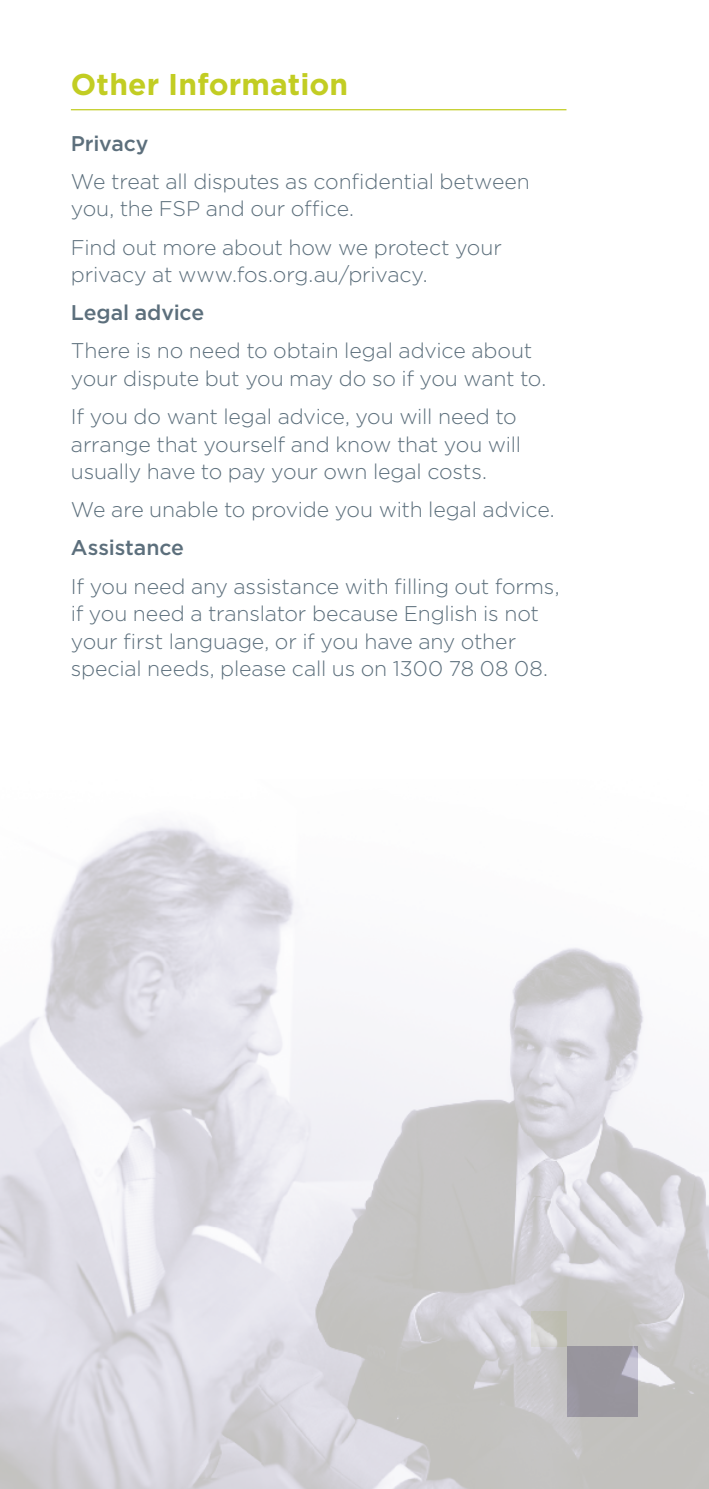
<style>
.page{position:relative;width:709px;height:1489px;background:#fff}
.page>*{position:absolute;margin:0;border:0;box-sizing:border-box;transform-origin:0 0}
.t1{font:700 30px "Gotham";letter-spacing:.005em;color:#c2cd23}
.t2{font:300 21.25px/27.5px "Gotham";letter-spacing:-.01em;color:#5c6f7c}
.t3{font:500 21.25px "Gotham";letter-spacing:-.005em;color:#5c6f7c}
</style>
<div class="page">
<hr style="left:71px;top:109px;width:495px;height:1px;background:#c2cd23">
<img style="left:0;top:824px;width:709px;height:664px">
<h1 class="t1" style="left:71px;top:64px;width:279px">Other Information</h1>
<p class="t3" style="left:71px;top:129px;width:79px">Privacy</p>
<p class="t2" style="left:71px;top:167px;width:460px">We treat all disputes as confidential between you, the FSP and our office.</p>
<p class="t2" style="left:71px;top:233px;width:432px">Find out more about how we protect your privacy at www.fos.org.au/privacy.</p>
<p class="t3" style="left:71px;top:299px;width:135px">Legal advice</p>
<p class="t2" style="left:71px;top:336px;width:477px">There is no need to obtain legal advice about your dispute but you may do so if you want to.</p>
<p class="t2" style="left:71px;top:402px;width:451px">If you do want legal advice, you will need to arrange that yourself and know that you will usually have to pay your own legal costs.</p>
<p class="t2" style="left:71px;top:495px;width:485px">We are unable to provide you with legal advice.</p>
<p class="t3" style="left:71px;top:534px;width:115px">Assistance</p>
<p class="t2" style="left:71px;top:571px;width:490px">If you need any assistance with filling out forms, if you need a translator because English is not your first language, or if you have any other special needs, please call us on 1300 78 08 08.</p>
</div>
